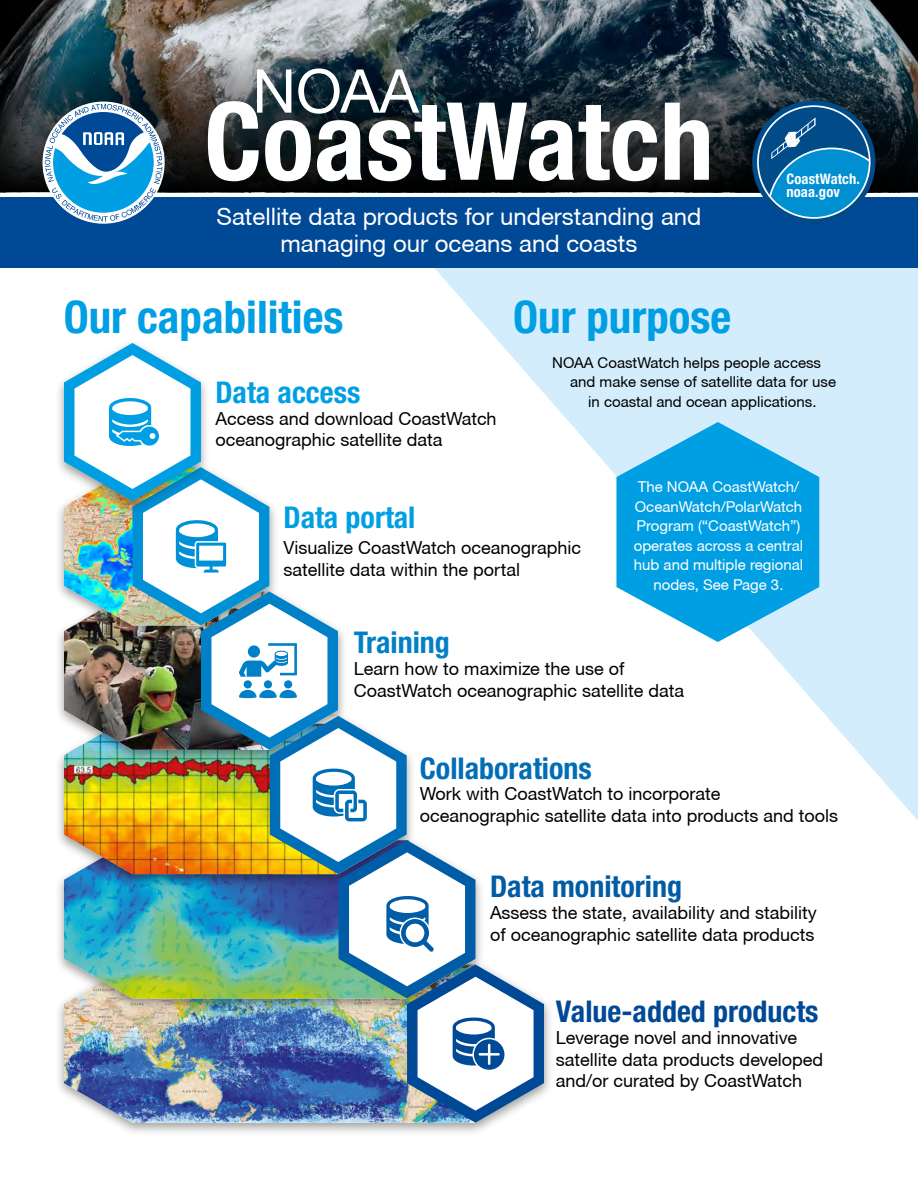
<style>
.page{position:relative;width:918px;height:1188px;background:#fff}
.page>*{position:absolute;margin:0;border:0;box-sizing:border-box;transform-origin:0 0}
.t1{font:700 condensed 108px "Helvetica Neue LT Std";color:#fff}
.t2{font:60.45px "Helvetica Neue CE";color:#fff}
.t3{font:700 condensed 45px "Helvetica Neue LT Std";color:#009fe3}
.t4{font:700 condensed 30px "Helvetica Neue LT Std";color:#009fe3}
.t5{font:700 condensed 30px "Helvetica Neue LT Std";color:#004996}
.t6{font:700 condensed 30px "Helvetica Neue LT Std";color:#006eb6}
.t7{font:700 condensed 30px "Helvetica Neue LT Std";color:#005ca5}
.t8{font:700 condensed 30px "Helvetica Neue LT Std";color:#0080c7}
.t9{font:24px/27px "Helvetica Neue CE";color:#fff;text-align:center}
.t10{font:18px/21.6px "Helvetica Neue CE";color:#000}
.t11{font:15px/19.5px "Helvetica Neue CE";color:#fff;text-align:center}
.t12{font:15px "Helvetica Neue CE";color:#000}
.t13{font:700 condensed 14.55px/12.9px "Helvetica Neue LT Std";letter-spacing:.01em;color:#fff}
</style>
<div class="page">
<img style="left:0;top:0;width:918px;height:193px">
<img style="left:58px;top:1002px;width:492px;height:131px">
<img style="left:58px;top:891px;width:6px;height:125px">
<img style="left:58px;top:767px;width:6px;height:124px">
<img style="left:58px;top:643px;width:6px;height:124px">
<img style="left:58px;top:518px;width:6px;height:125px">
<img style="left:58px;top:381px;width:6px;height:137px">
<img style="left:64px;top:343px;width:480px;height:780px">
<svg style="left:407px;top:268px;width:511px;height:553px"></svg>
<div style="left:0;top:198px;width:918px;height:70px;background:#004996"></div>
<svg style="left:0;top:47px;width:918px;height:145px"></svg>
<svg style="left:45px;top:104px;width:117px;height:118px"></svg>
<svg style="left:616px;top:422px;width:203px;height:220px;fill:#009fe3"></svg>
<svg style="left:752px;top:100px;width:123px;height:124px;fill:#004b88"></svg>
<svg style="left:767px;top:117px;width:103px;height:101px"></svg>
<h2 class="t2" style="left:252px;top:55px;width:168px">NOAA</h2>
<h1 class="t1" style="left:204px;top:76px;width:511px">CoastWatch</h1>
<h3 class="t9" style="left:217px;top:203px;width:486px">Satellite data products for understanding and managing our oceans and coasts</h3>
<h3 class="t3" style="left:64px;top:290px;width:281px">Our capabilities</h3>
<h3 class="t3" style="left:513px;top:290px;width:220px">Our purpose</h3>
<p class="t13" style="left:786px;top:172px;width:75px">CoastWatch. noaa.gov</p>
<h3 class="t4" style="left:215px;top:374px;width:146px">Data access</h3>
<p class="t10" style="left:215px;top:408px;width:283px">Access and download CoastWatch oceanographic satellite data</p>
<p class="t12" style="left:552px;top:354px;width:270px">NOAA CoastWatch helps people access</p>
<p class="t12" style="left:570px;top:373px;width:267px">and make sense of satellite data for use</p>
<p class="t12" style="left:588px;top:393px;width:230px">in coastal and ocean applications.</p>
<h3 class="t4" style="left:283px;top:499px;width:134px">Data portal</h3>
<p class="t10" style="left:283px;top:537px;width:299px">Visualize CoastWatch oceanographic satellite data within the portal</p>
<p class="t11" style="left:634px;top:477px;width:171px">The NOAA CoastWatch/<br>OceanWatch/PolarWatch<br>Program (“CoastWatch”) operates across a central hub and multiple regional nodes, See Page 3.</p>
<h3 class="t8" style="left:354px;top:625px;width:98px">Training</h3>
<p class="t10" style="left:354px;top:658px;width:332px">Learn how to maximize the use of<br>CoastWatch oceanographic satellite data</p>
<h3 class="t6" style="left:420px;top:750px;width:173px">Collaborations</h3>
<p class="t10" style="left:420px;top:783px;width:420px">Work with CoastWatch to incorporate oceanographic satellite data into products and tools</p>
<h3 class="t7" style="left:490px;top:868px;width:193px">Data monitoring</h3>
<p class="t10" style="left:490px;top:902px;width:328px">Assess the state, availability and stability of oceanographic satellite data products</p>
<h3 class="t5" style="left:556px;top:994px;width:264px">Value-added products</h3>
<p class="t10" style="left:556px;top:1027px;width:269px">Leverage novel and innovative satellite data products developed and/or curated by CoastWatch</p>
</div>
